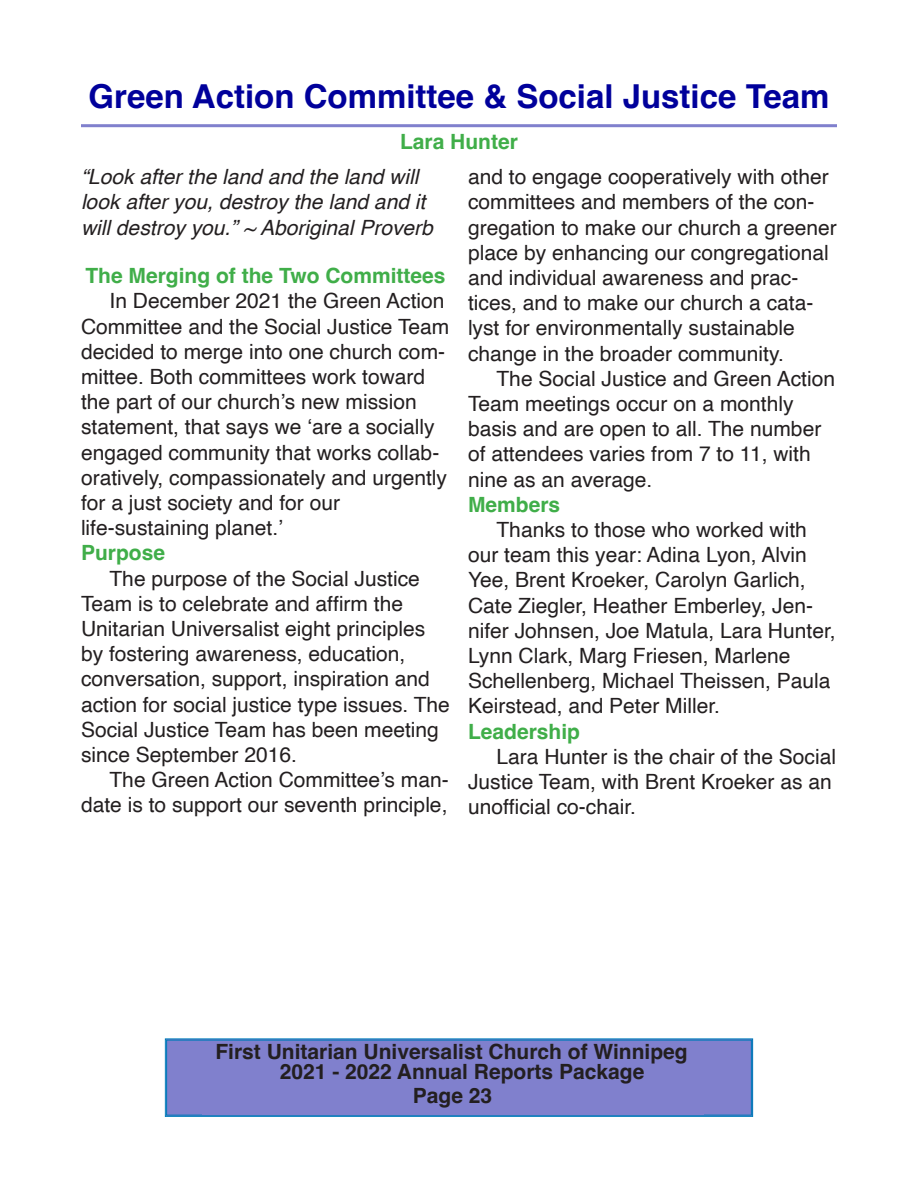
<style>
.page{position:relative;width:918px;height:1188px;background:#fff}
.page>*{position:absolute;margin:0;border:0;box-sizing:border-box;transform-origin:0 0}
.Heading{font:700 33px "Helvetica";color:#00009b}
.Body_Text{font:21px/25.2px "Helvetica";color:#231f20}
.Quotation{font:italic 21px/25.2px "Helvetica";color:#231f20}
.t1{font:700 21px/43.3px "Helvetica";color:#231f20;text-align:center}
.Heading_1{font:700 21px "Helvetica";color:#40ae49}
.Headline{font:700 21px "Helvetica";color:#40ae49}
</style>
<div class="page">
<svg style="left:165px;top:1039px;width:588px;height:78px;background:#5b7fc7"></svg>
<div style="left:166px;top:1040px;width:586px;height:75px;border:1px solid #007ab9"></div>
<div style="left:174px;top:1063px;width:570px;height:34px;background:#8080cd"></div>
<div style="left:174px;top:1043px;width:555px;height:20px;background:#8080cd"></div>
<div style="left:202px;top:1087px;width:501px;height:28px;background:#8080cd"></div>
<hr style="left:81px;top:124px;width:756px;height:3px;background:#8080cd">
<h2 class="Heading" style="left:89px;top:76px;width:742px">Green Action Committee &amp; Social Justice Team</h2>
<h2 class="Heading_1" style="left:400px;top:128px;width:119px">Lara Hunter</h2>
<p class="Body_Text" style="left:468px;top:165px;width:370px">and to engage cooperatively with other committees and members of the con&shy;gregation to make our church a greener place by enhancing our congregational and individual awareness and prac&shy;tices, and to make our church a cata&shy;lyst for environmentally sustainable change in the broader community.</p>
<p class="Body_Text" style="left:468px;top:366px;width:369px;text-indent:29px">The Social Justice and Green Action<br>Team meetings occur on a monthly basis and are open to all. The number of attendees varies from 7 to 11, with nine as an average.</p>
<h2 class="Heading_1" style="left:468px;top:492px;width:94px">Members</h2>
<p class="Body_Text" style="left:468px;top:518px;width:369px;text-indent:29px">Thanks to those who worked with our team this year: Adina Lyon, Alvin Yee, Brent Kroeker, Carolyn Garlich, Cate Ziegler, Heather Emberley, Jen&shy;nifer Johnsen, Joe Matula, Lara Hunter, Lynn Clark, Marg Friesen, Marlene Schellenberg, Michael Theissen, Paula Keirstead, and Peter Miller.</p>
<h2 class="Heading_1" style="left:468px;top:718px;width:114px">Leadership</h2>
<p class="Body_Text" style="left:468px;top:744px;width:370px;text-indent:29px">Lara Hunter is the chair of the Social<br>Justice Team, with Brent Kroeker as an unofficial co-chair.</p>
<p class="Quotation" style="left:81px;top:165px;width:353px">“Look after the land and the land will look after you, destroy the land and it will destroy you.” ~ Aboriginal Proverb</p>
<h3 class="Headline" style="left:85px;top:263px;width:362px">The Merging of the Two Committees</h3>
<p class="Body_Text" style="left:81px;top:289px;width:370px;text-indent:29px">In December 2021 the Green Action Committee and the Social Justice Team decided to merge into one church com&shy;mittee. Both committees work toward the part of our church’s new mission statement, that says we ‘are a socially engaged community that works collab&shy;oratively, compassionately and urgently for a just society and for our life-sustaining planet.’</p>
<h2 class="Heading_1" style="left:81px;top:540px;width:86px">Purpose</h2>
<p class="Body_Text" style="left:81px;top:566px;width:370px;text-indent:29px">The purpose of the Social Justice Team is to celebrate and affirm the Unitarian Universalist eight principles by fostering awareness, education, conversation, support, inspiration and action for social justice type issues. The Social Justice Team has been meeting since September 2016.</p>
<p class="Body_Text" style="left:81px;top:768px;width:369px;text-align:right">The Green Action Committee’s man&shy;date is to support our seventh principle,</p>
<p class="t1" style="left:215px;top:1032px;width:474px">First Unitarian Universalist Church of Winnipeg<br>Page 23</p>
<p class="t1" style="left:280px;top:1052px;width:366px">2021 - 2022 Annual Reports Package</p>
</div>
